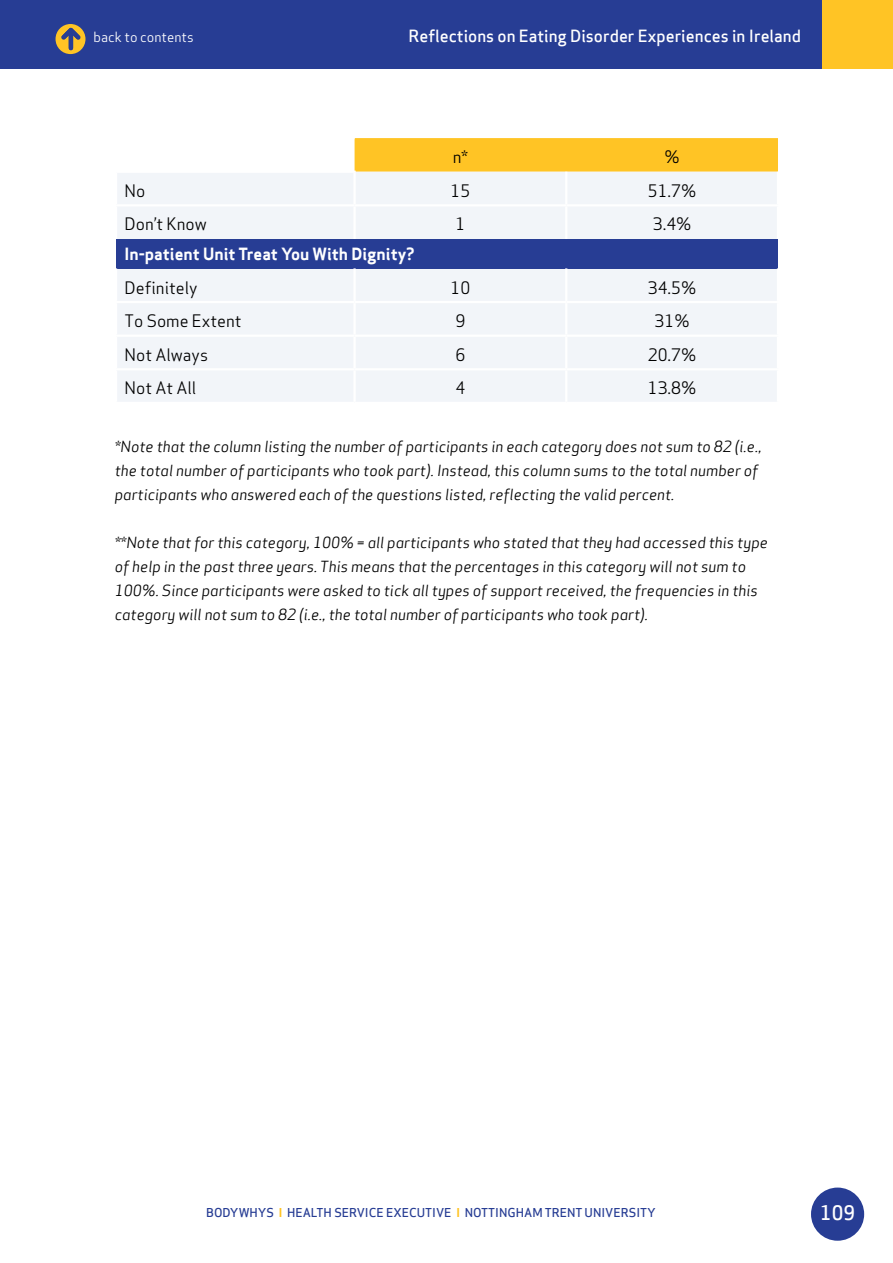
<style>
.page{position:relative;width:893px;height:1263px;background:#fff}
.page>*{position:absolute;margin:0;border:0;box-sizing:border-box;transform-origin:0 0}
.t1{font:19.5px "Apex Sans Medium T";color:#fff}
.t2{font:16.5px "Apex Sans";color:#000}
.t3{font:16.5px "Apex Sans Medium T";color:#fff}
.t4{font:16.5px "Apex Sans Bold T";color:#fff}
.t5{font:15px/24px "Apex Sans Book Italic T";color:#000}
.t6{font:13.5px "Apex Sans";color:#fff}
.t7{font:12px "Apex Sans Medium T";color:#273d94}
.s1{font-family:"Apex Sans Bold T";color:#ffc425}
</style>
<div class="page">
<div style="left:0;top:0;width:893px;height:69px;background:#273d94"></div>
<div style="left:811px;top:1187px;width:53px;height:54px;background:#273d94;border-radius:50%"></div>
<div style="left:822px;top:0;width:71px;height:69px;background:#ffc425"></div>
<svg style="left:56px;top:24px;width:30px;height:30px"></svg>
<div style="left:355px;top:138px;width:423px;height:34px;background:#ffc425"></div>
<div style="left:117px;top:172px;width:660px;height:230px;background:#f2f5f9"></div>
<div style="left:116px;top:239px;width:662px;height:29px;background:#273d94"></div>
<hr style="left:353px;top:173px;width:3px;height:31px;background:#fff">
<hr style="left:565px;top:172px;width:2px;height:32px;background:#fff">
<hr style="left:115px;top:204px;width:240px;height:2px;background:#fff">
<hr style="left:355px;top:204px;width:211px;height:2px;background:#fff">
<hr style="left:353px;top:206px;width:3px;height:33px;background:#fff">
<hr style="left:566px;top:204px;width:213px;height:2px;background:#fff">
<hr style="left:565px;top:206px;width:2px;height:33px;background:#fff">
<hr style="left:353px;top:268px;width:3px;height:33px;background:#fff">
<hr style="left:565px;top:268px;width:2px;height:33px;background:#fff">
<hr style="left:115px;top:301px;width:240px;height:2px;background:#fff">
<hr style="left:355px;top:301px;width:211px;height:2px;background:#fff">
<hr style="left:353px;top:303px;width:3px;height:32px;background:#fff">
<hr style="left:566px;top:301px;width:213px;height:2px;background:#fff">
<hr style="left:565px;top:303px;width:2px;height:32px;background:#fff">
<hr style="left:115px;top:335px;width:240px;height:2px;background:#fff">
<hr style="left:355px;top:335px;width:211px;height:2px;background:#fff">
<hr style="left:353px;top:337px;width:3px;height:31px;background:#fff">
<hr style="left:566px;top:335px;width:213px;height:2px;background:#fff">
<hr style="left:565px;top:337px;width:2px;height:31px;background:#fff">
<hr style="left:115px;top:368px;width:240px;height:2px;background:#fff">
<hr style="left:355px;top:368px;width:211px;height:2px;background:#fff">
<hr style="left:353px;top:370px;width:3px;height:32px;background:#fff">
<hr style="left:566px;top:368px;width:213px;height:2px;background:#fff">
<hr style="left:565px;top:370px;width:2px;height:32px;background:#fff">
<hr style="left:115px;top:171px;width:241px;height:2px;background:#fff">
<p class="t6" style="left:93px;top:26px;width:102px">back to contents</p>
<p class="t3" style="left:409px;top:26px;width:394px">Reflections on Eating Disorder Experiences in Ireland</p>
<p class="t2" style="left:453px;top:144px;width:17px">n*</p>
<p class="t2" style="left:664px;top:144px;width:17px">%</p>
<p class="t2" style="left:125px;top:177px;width:22px">No</p>
<p class="t2" style="left:451px;top:177px;width:21px">15</p>
<p class="t2" style="left:648px;top:177px;width:50px">51.7%</p>
<p class="t2" style="left:125px;top:211px;width:84px">Don’t Know</p>
<p class="t2" style="left:455px;top:211px;width:11px">1</p>
<p class="t2" style="left:653px;top:211px;width:40px">3.4%</p>
<p class="t4" style="left:125px;top:243px;width:292px">In-patient Unit Treat You With Dignity?</p>
<p class="t2" style="left:125px;top:274px;width:75px">Definitely</p>
<p class="t2" style="left:451px;top:274px;width:21px">10</p>
<p class="t2" style="left:648px;top:274px;width:50px">34.5%</p>
<p class="t2" style="left:125px;top:308px;width:118px">To Some Extent</p>
<p class="t2" style="left:455px;top:308px;width:11px">9</p>
<p class="t2" style="left:655px;top:308px;width:37px">31%</p>
<p class="t2" style="left:125px;top:341px;width:85px">Not Always</p>
<p class="t2" style="left:455px;top:341px;width:11px">6</p>
<p class="t2" style="left:648px;top:341px;width:50px">20.7%</p>
<p class="t2" style="left:125px;top:375px;width:73px">Not At All</p>
<p class="t2" style="left:455px;top:375px;width:11px">4</p>
<p class="t2" style="left:648px;top:375px;width:50px">13.8%</p>
<p class="t5" style="left:115px;top:435px;width:648px">*Note that the column listing the number of participants in each category does not sum to 82 (i.e., the total number of participants who took part). Instead, this column sums to the total number of participants who answered each of the questions listed, reflecting the valid percent.</p>
<p class="t5" style="left:115px;top:531px;width:655px">**Note that for this category, 100% = all participants who stated that they had accessed this type of help in the past three years. This means that the percentages in this category will not sum to 100%. Since participants were asked to tick all types of support received, the frequencies in this category will not sum to 82 (i.e., the total number of participants who took part).</p>
<p class="t7" style="left:206px;top:1205px;width:451px">BODYWHYS <span class="s1">I</span> HEALTH SERVICE EXECUTIVE <span class="s1">I</span> NOTTINGHAM TRENT UNIVERSITY</p>
<h1 class="t1" style="left:820px;top:1200px;width:37px">109</h1>
</div>
